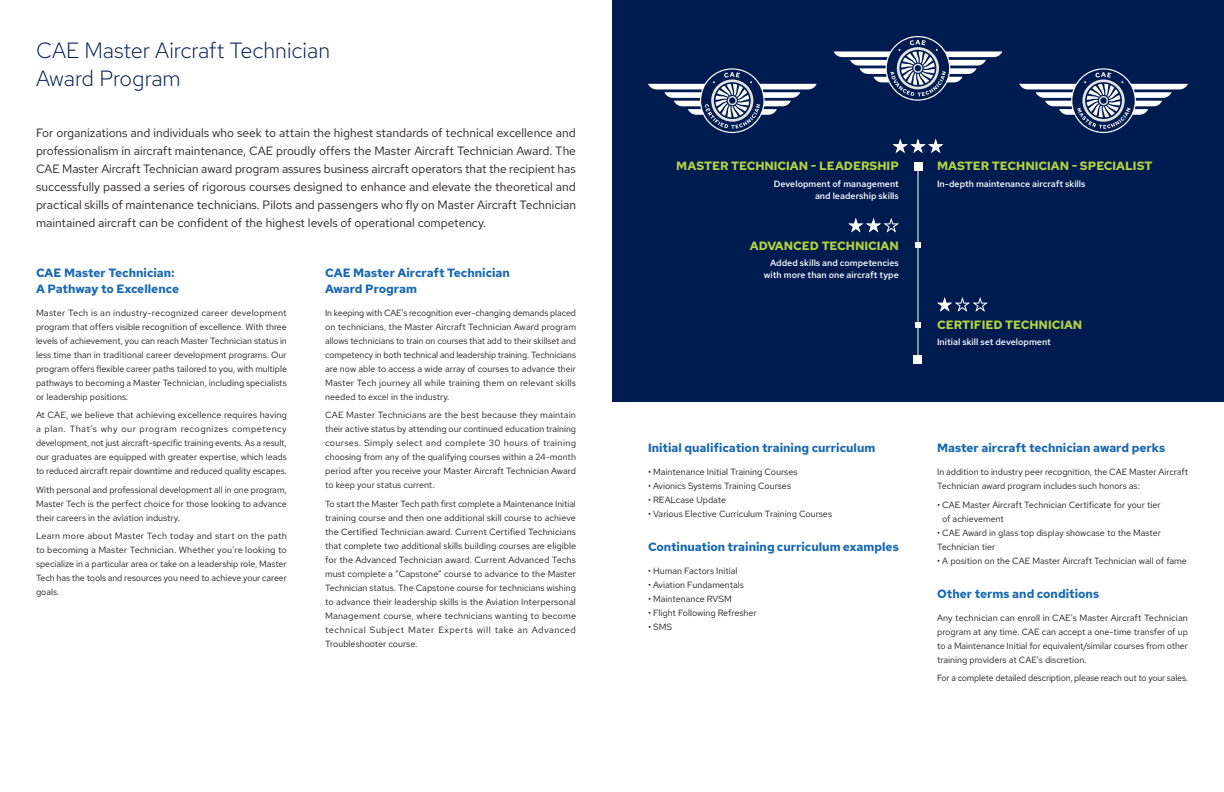
<style>
.page{position:relative;width:1224px;height:792px;background:#fff}
.page>*{position:absolute;margin:0;border:0;box-sizing:border-box;transform-origin:0 0}
.t1{font:300 22px/28px "Red Hat Text";color:#001b50}
.t2{font:12px/18px "Red Hat Text";color:#231f20;text-align:justify}
.t3{font:700 12px/16px "Red Hat Text";color:#1768b4}
.t4{font:700 12px "Red Hat Text";color:#b4d33e}
.t5{font:9px/14px "Red Hat Text";color:#231f20;text-align:justify}
.t6{font:500 9px/12px "Red Hat Text";color:#fff;text-align:right}
</style>
<div class="page">
<div style="left:612px;top:0;width:612px;height:402px;background:#001b50"></div>
<svg style="left:648px;top:68px;width:169px;height:65px"></svg>
<svg style="left:834px;top:36px;width:168px;height:65px"></svg>
<svg style="left:1019px;top:68px;width:169px;height:65px"></svg>
<hr style="left:918px;top:166px;width:1px;height:194px;background:#fff">
<div style="left:914px;top:356px;width:8px;height:8px;background:#fff"></div>
<svg style="left:915px;top:243px;width:6px;height:5px"></svg>
<svg style="left:915px;top:322px;width:6px;height:5px"></svg>
<div style="left:914px;top:162px;width:8px;height:8px;background:#fff"></div>
<svg style="left:937px;top:297px;width:51px;height:15px"></svg>
<svg style="left:848px;top:218px;width:51px;height:15px"></svg>
<svg style="left:892px;top:138px;width:52px;height:16px"></svg>
<p class="t1" style="left:36px;top:36px;width:296px">CAE Master Aircraft Technician<br>Award Program</p>
<p class="t2" style="left:36px;top:123px;width:542px">For organizations and individuals who seek to attain the highest standards of technical excellence and professionalism in aircraft maintenance, CAE proudly offers the Master Aircraft Technician Award. The CAE Master Aircraft Technician award program assures business aircraft operators that the recipient has successfully passed a series of rigorous courses designed to enhance and elevate the theoretical and practical skills of maintenance technicians. Pilots and passengers who fly on Master Aircraft Technician maintained aircraft can be confident of the highest levels of operational competency.</p>
<p class="t3" style="left:36px;top:264px;width:145px">CAE Master Technician:<br>A Pathway to Excellence</p>
<p class="t5" style="left:36px;top:306px;width:252px">Master Tech is an industry-recognized career development program that offers visible recognition of excellence. With three levels of achievement, you can reach Master Technician status in less time than in traditional career development programs. Our program offers flexible career paths tailored to you, with multiple pathways to becoming a Master Technician, including specialists or leadership positions.</p>
<p class="t5" style="left:36px;top:408px;width:252px">At CAE, we believe that achieving excellence requires having a plan. That’s why our program recognizes competency development, not just aircraft-specific training events. As a result, our graduates are equipped with greater expertise, which leads to reduced aircraft repair downtime and reduced quality escapes.</p>
<p class="t5" style="left:36px;top:483px;width:252px">With personal and professional development all in one program, Master Tech is the perfect choice for those looking to advance their careers in the aviation industry.</p>
<p class="t5" style="left:36px;top:529px;width:252px">Learn more about Master Tech today and start on the path to becoming a Master Technician. Whether you’re looking to specialize in a particular area or take on a leadership role, Master Tech has the tools and resources you need to achieve your career goals.</p>
<p class="t3" style="left:325px;top:264px;width:186px">CAE Master Aircraft Technician<br>Award Program</p>
<p class="t5" style="left:325px;top:306px;width:253px">In keeping with CAE’s recognition ever-changing demands placed on technicians, the Master Aircraft Technician Award program allows technicians to train on courses that add to their skillset and competency in both technical and leadership training. Technicians are now able to access a wide array of courses to advance their Master Tech journey all while training them on relevant skills needed to excel in the industry.</p>
<p class="t5" style="left:325px;top:408px;width:253px">CAE Master Technicians are the best because they maintain their active status by attending our continued education training courses. Simply select and complete 30 hours of training choosing from any of the qualifying courses within a 24-month period after you receive your Master Aircraft Technician Award to keep your status current.</p>
<p class="t5" style="left:325px;top:497px;width:252px">To start the Master Tech path first complete a Maintenance Initial training course and then one additional skill course to achieve the Certified Technician award. Current Certified Technicians that complete two additional skills building courses are eligible for the Advanced Technician award. Current Advanced Techs must complete a “Capstone” course to advance to the Master Technician status. The Capstone course for technicians wishing to advance their leadership skills is the Aviation Interpersonal Management course, where technicians wanting to become technical Subject Mater Experts will take an Advanced Troubleshooter course.</p>
<p class="t4" style="left:676px;top:158px;width:224px">MASTER TECHNICIAN - LEADERSHIP</p>
<p class="t6" style="left:774px;top:178px;width:127px">Development of management and leadership skills</p>
<p class="t4" style="left:750px;top:238px;width:151px">ADVANCED TECHNICIAN</p>
<p class="t6" style="left:764px;top:257px;width:136px">Added skills and competencies with more than one aircraft type</p>
<p class="t3" style="left:648px;top:440px;width:229px">Initial qualification training curriculum</p>
<p class="t5" style="left:648px;top:465px;width:151px">• Maintenance Initial Training Courses</p>
<p class="t5" style="left:648px;top:479px;width:145px">• Avionics Systems Training Courses</p>
<p class="t5" style="left:648px;top:493px;width:80px">• REALcase Update</p>
<p class="t5" style="left:648px;top:507px;width:186px">• Various Elective Curriculum Training Courses</p>
<p class="t3" style="left:648px;top:539px;width:252px">Continuation training curriculum examples</p>
<p class="t5" style="left:648px;top:564px;width:91px">• Human Factors Initial</p>
<p class="t5" style="left:648px;top:578px;width:98px">• Aviation Fundamentals</p>
<p class="t5" style="left:648px;top:592px;width:85px">• Maintenance RVSM</p>
<p class="t5" style="left:648px;top:606px;width:110px">• Flight Following Refresher</p>
<p class="t5" style="left:648px;top:620px;width:26px">• SMS</p>
<p class="t4" style="left:937px;top:158px;width:217px">MASTER TECHNICIAN - SPECIALIST</p>
<p class="t6" style="left:937px;top:178px;width:150px">In-depth maintenance aircraft skills</p>
<p class="t4" style="left:937px;top:317px;width:147px">CERTIFIED TECHNICIAN</p>
<p class="t6" style="left:937px;top:336px;width:115px">Initial skill set development</p>
<p class="t3" style="left:937px;top:440px;width:230px">Master aircraft technician award perks</p>
<p class="t5" style="left:937px;top:465px;width:253px">In addition to industry peer recognition, the CAE Master Aircraft<br>Technician award program includes such honors as:</p>
<p class="t5" style="left:942px;top:497px;width:220px;text-indent:-5px">• CAE Master Aircraft Technician Certificate for your tier of achievement</p>
<p class="t5" style="left:937px;top:525px;width:225px">• CAE Award in glass top display showcase to the Master<br>Technician tier</p>
<p class="t5" style="left:937px;top:553px;width:251px">• A position on the CAE Master Aircraft Technician wall of fame</p>
<p class="t3" style="left:937px;top:585px;width:164px">Other terms and conditions</p>
<p class="t5" style="left:937px;top:610px;width:252px">Any technician can enroll in CAE’s Master Aircraft Technician program at any time. CAE can accept a one-time transfer of up to a Maintenance Initial for equivalent/similar courses from other training providers at CAE’s discretion.</p>
<p class="t5" style="left:937px;top:671px;width:252px">For a complete detailed description, please reach out to your sales.</p>
</div>
